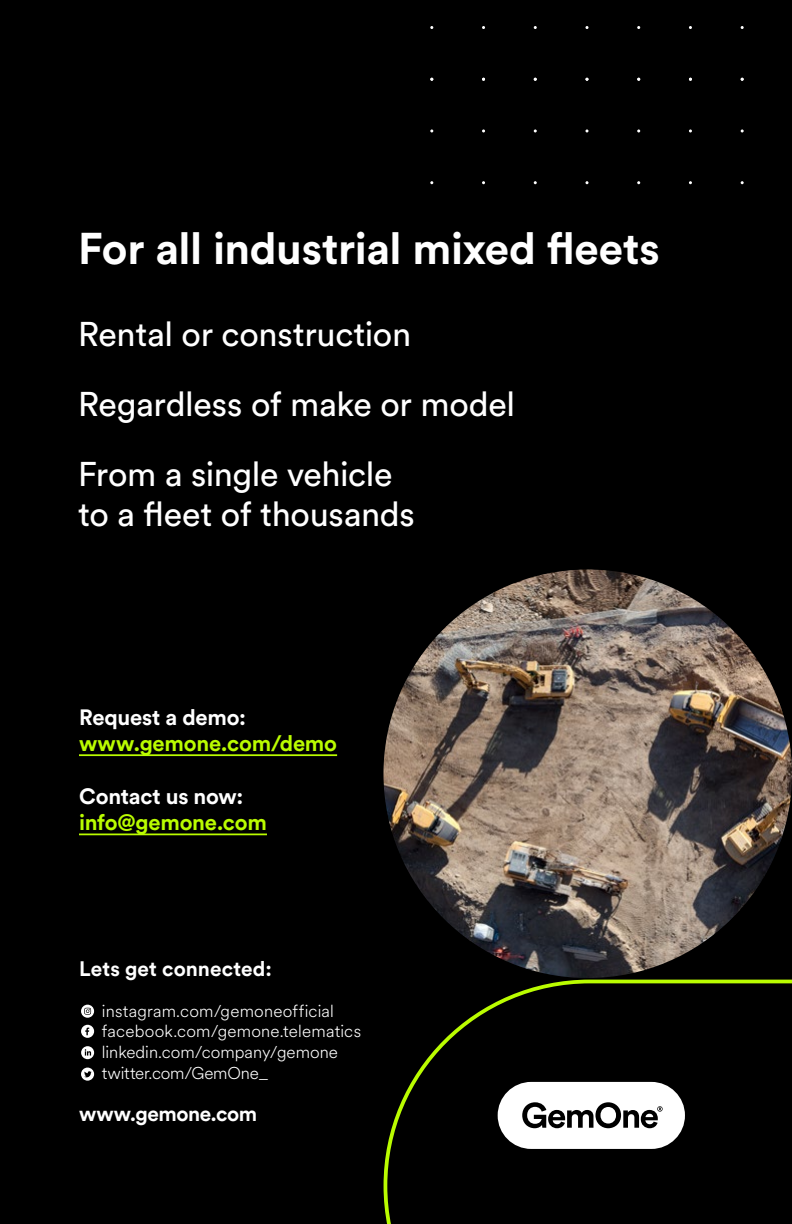
<style>
.page{position:relative;width:792px;height:1224px;background:#000}
.page>*{position:absolute;margin:0;border:0;box-sizing:border-box;transform-origin:0 0}
.t1{font:700 44px "Circular Std";letter-spacing:-.01em;color:#fff}
.t2{font:34px/70px "Circular Std";letter-spacing:-.01em;color:#fff}
.t3{font:700 22px "Circular Std";letter-spacing:-.01em;color:#bafc00}
.t4{font:700 22px "Circular Std";letter-spacing:-.01em;color:#fff}
.t5{font:700 20.8px "Circular Std";letter-spacing:.005em;color:#fff}
.t6{font:700 20.8px "Circular Std";letter-spacing:-.02em;color:#fff}
.t7{font:300 17px/20.6px "Circular Spotify Text";letter-spacing:.01em;color:#fff}
</style>
<div class="page">
<svg style="left:384px;top:980px;width:408px;height:244px"></svg>
<svg style="left:585px;top:26px;width:4px;height:3px"></svg>
<svg style="left:585px;top:78px;width:4px;height:3px"></svg>
<svg style="left:585px;top:181px;width:4px;height:3px"></svg>
<img style="left:383px;top:570px;width:409px;height:408px;border-radius:204px">
<svg style="left:81px;top:1005px;width:13px;height:13px"></svg>
<svg style="left:81px;top:1046px;width:13px;height:13px"></svg>
<svg style="left:81px;top:1025px;width:13px;height:13px"></svg>
<svg style="left:81px;top:1068px;width:13px;height:13px"></svg>
<hr style="left:79px;top:754px;width:258px;height:2px;background:#bafc00">
<hr style="left:79px;top:834px;width:188px;height:1px;background:#bafc00">
<h1 class="t1" style="left:78px;top:220px;width:583px">For all industrial mixed fleets</h1>
<h2 class="t2" style="left:78px;top:298px;width:439px">Rental or construction<br>Regardless of make or model<br>From a single vehicle</h2>
<h2 class="t2" style="left:78px;top:478px;width:338px">to a fleet of thousands</h2>
<p class="t4" style="left:79px;top:703px;width:168px">Request a demo:</p>
<p class="t3" style="left:79px;top:729px;width:260px">www.gemone.com/demo</p>
<p class="t4" style="left:79px;top:782px;width:166px">Contact us now:</p>
<p class="t3" style="left:79px;top:808px;width:189px">info@gemone.com</p>
<p class="t5" style="left:79px;top:955px;width:194px">Lets get connected:</p>
<p class="t7" style="left:102px;top:1001px;width:261px">instagram.com/gemoneofficial facebook.com/gemone.telematics linkedin.com/company/gemone twitter.com/GemOne_</p>
<p class="t6" style="left:79px;top:1100px;width:180px">www.gemone.com</p>
</div>
